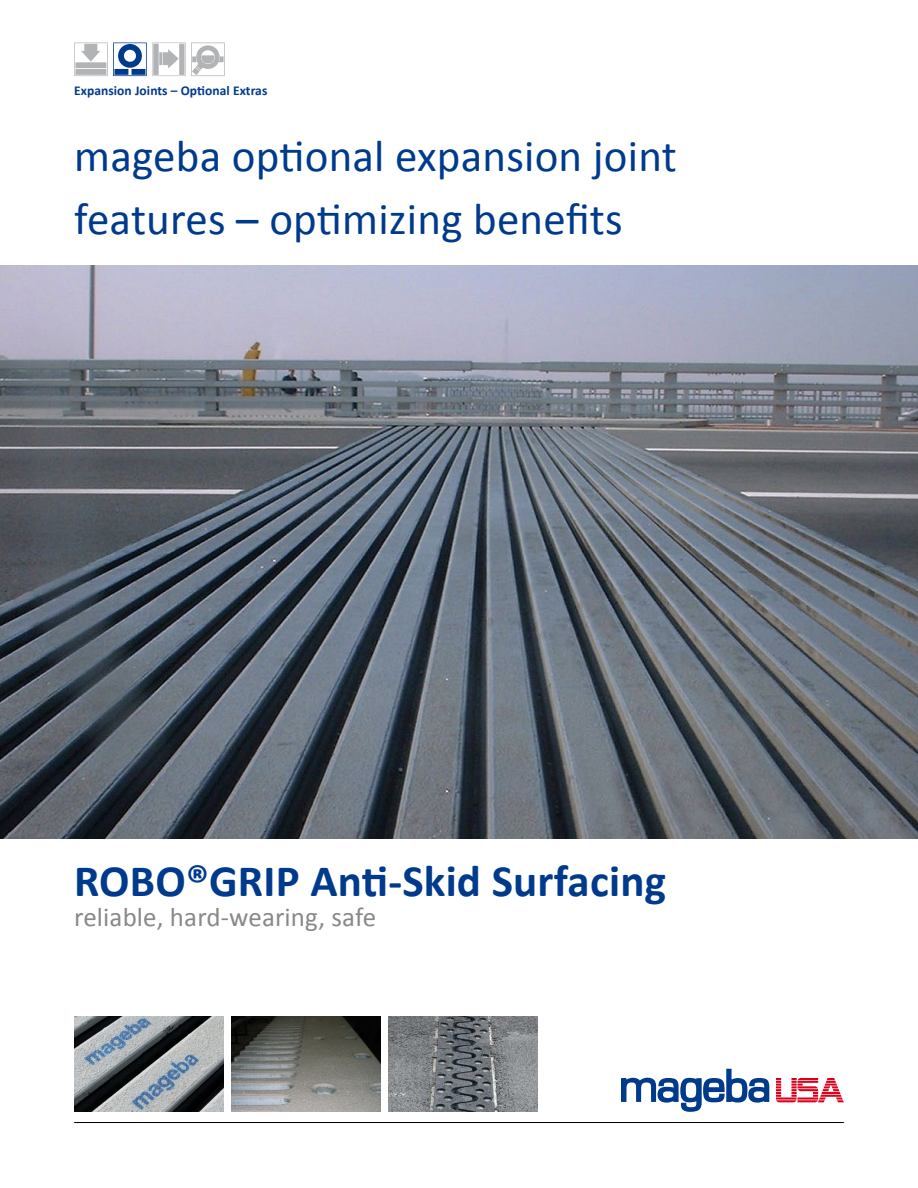
<style>
.page{position:relative;width:918px;height:1188px;background:#fff}
.page>*{position:absolute;margin:0;border:0;box-sizing:border-box;transform-origin:0 0}
.t1{font:45px/63px "Calibri";letter-spacing:.005em;color:#003a8c}
.t2{font:700 45px "Calibri";letter-spacing:.005em;color:#003a8c}
.t3{font:27px "Calibri";letter-spacing:.005em;color:#8a8888}
.t4{font:700 13.5px "Calibri";letter-spacing:.005em;color:#003a8c}
</style>
<div class="page">
<hr style="left:74px;top:1122px;width:770px;height:1px;background:#000">
<svg style="left:74px;top:43px;width:151px;height:34px"></svg>
<img style="left:0;top:266px;width:918px;height:573px">
<img style="left:74px;top:1017px;width:149px;height:95px">
<img style="left:389px;top:1017px;width:149px;height:95px">
<img style="left:232px;top:1017px;width:148px;height:95px">
<svg style="left:621px;top:1069px;width:148px;height:43px"></svg>
<svg style="left:776px;top:1078px;width:68px;height:24px"></svg>
<p class="t4" style="left:74px;top:81px;width:195px">Expansion Joints – Optional Extras</p>
<p class="t1" style="left:74px;top:123px;width:604px">mageba optional expansion joint features – optimizing benefits</p>
<p class="t2" style="left:74px;top:849px;width:593px">ROBO®GRIP Anti-Skid Surfacing</p>
<p class="t3" style="left:74px;top:898px;width:304px">reliable, hard-wearing, safe</p>
</div>
